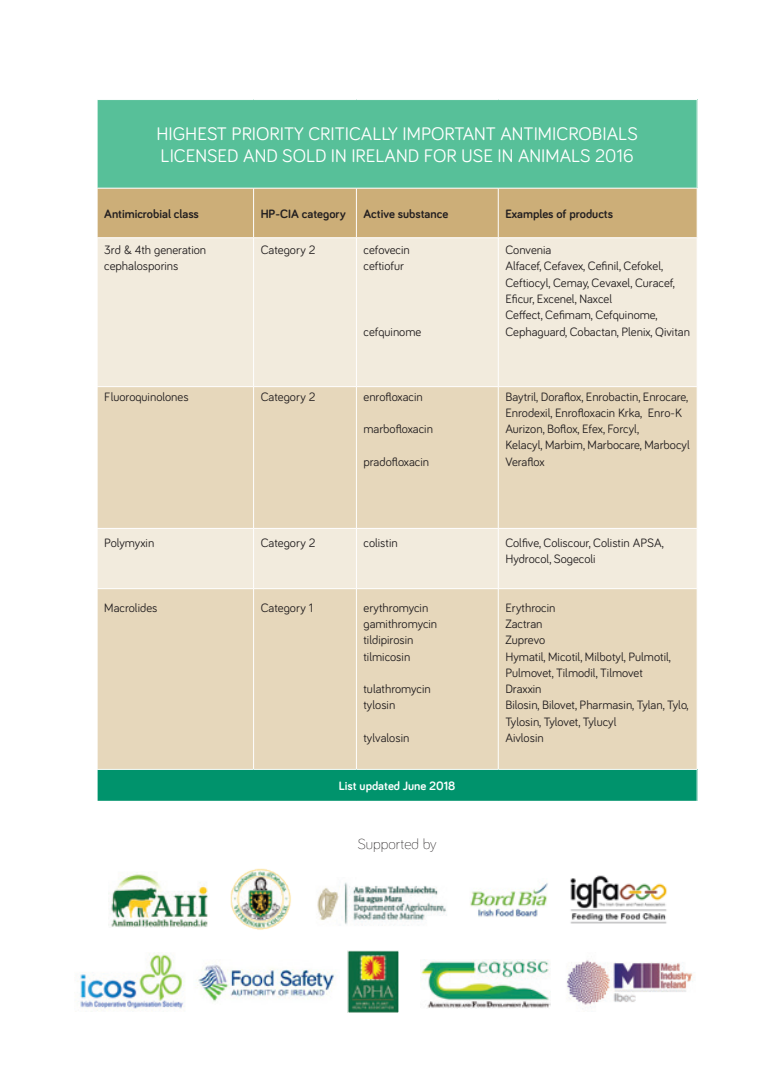
<style>
.page{position:relative;width:773px;height:1081px;background:#fff}
.page>*{position:absolute;margin:0;border:0;box-sizing:border-box;transform-origin:0 0}
.t1{font:18.75px/22.5px "Bariol";color:#fff}
.t2{font:300 15px "Bariol";color:#231f20}
.t3{font:12.5px/16.2px "Bariol";color:#231f20}
.t4{font:700 12.5px "Bariol";color:#231f20}
.t5{font:700 12.5px "Bariol";color:#fff}
</style>
<div class="page">
<div style="left:97px;top:100px;width:600px;height:88px;background:#57c099"></div>
<div style="left:98px;top:189px;width:598px;height:48px;background:#ccae78"></div>
<div style="left:98px;top:238px;width:598px;height:148px;background:#f2ebdd"></div>
<svg style="left:98px;top:387px;width:598px;height:382px;background:#e7dac0"></svg>
<div style="left:97px;top:769px;width:600px;height:32px;background:#00936c"></div>
<hr style="left:253px;top:188px;width:1px;height:49px;background:#fff">
<hr style="left:356px;top:188px;width:1px;height:49px;background:#fff">
<hr style="left:498px;top:188px;width:1px;height:49px;background:#fff">
<hr style="left:253px;top:238px;width:1px;height:148px;background:#fff">
<hr style="left:356px;top:238px;width:1px;height:148px;background:#fff">
<hr style="left:498px;top:238px;width:1px;height:148px;background:#fff">
<hr style="left:253px;top:387px;width:1px;height:141px;background:#fff">
<hr style="left:356px;top:387px;width:1px;height:141px;background:#fff">
<hr style="left:498px;top:387px;width:1px;height:141px;background:#fff">
<hr style="left:97px;top:528px;width:156px;height:1px;background:#fff">
<hr style="left:253px;top:528px;width:103px;height:1px;background:#fff">
<hr style="left:253px;top:529px;width:1px;height:59px;background:#fff">
<hr style="left:356px;top:528px;width:142px;height:1px;background:#fff">
<hr style="left:356px;top:529px;width:1px;height:59px;background:#fff">
<hr style="left:498px;top:528px;width:199px;height:1px;background:#fff">
<hr style="left:498px;top:529px;width:1px;height:59px;background:#fff">
<hr style="left:97px;top:588px;width:156px;height:1px;background:#fff">
<hr style="left:253px;top:588px;width:103px;height:1px;background:#fff">
<hr style="left:253px;top:589px;width:1px;height:180px;background:#fff">
<hr style="left:356px;top:588px;width:142px;height:1px;background:#fff">
<hr style="left:356px;top:589px;width:1px;height:180px;background:#fff">
<hr style="left:498px;top:588px;width:199px;height:1px;background:#fff">
<hr style="left:498px;top:589px;width:1px;height:180px;background:#fff">
<hr style="left:97px;top:769px;width:156px;height:1px;background:#fff">
<hr style="left:253px;top:769px;width:103px;height:1px;background:#fff">
<hr style="left:356px;top:769px;width:142px;height:1px;background:#fff">
<hr style="left:498px;top:769px;width:199px;height:1px;background:#fff">
<hr style="left:97px;top:770px;width:1px;height:31px;background:#fff">
<hr style="left:696px;top:770px;width:1px;height:31px;background:#fff">
<hr style="left:97px;top:100px;width:1px;height:88px;background:#fff">
<hr style="left:696px;top:100px;width:1px;height:88px;background:#fff">
<img style="left:421px;top:959px;width:129px;height:49px">
<img style="left:349px;top:952px;width:48px;height:59px">
<div style="left:347px;top:950px;width:52px;height:63px;border:1px solid #fff"></div>
<img style="left:566px;top:960px;width:127px;height:47px">
<img style="left:198px;top:964px;width:137px;height:38px">
<img style="left:77px;top:952px;width:108px;height:59px">
<img style="left:317px;top:882px;width:130px;height:44px">
<img style="left:108px;top:874px;width:100px;height:53px">
<img style="left:230px;top:868px;width:61px;height:62px">
<img style="left:470px;top:883px;width:78px;height:34px">
<img style="left:570px;top:875px;width:97px;height:49px">
<h1 class="t1" style="left:156px;top:122px;width:483px">HIGHEST PRIORITY CRITICALLY IMPORTANT ANTIMICROBIALS<br>LICENSED AND SOLD IN IRELAND FOR USE IN ANIMALS 2016</h1>
<p class="t4" style="left:104px;top:205px;width:96px">Antimicrobial class</p>
<p class="t4" style="left:260px;top:205px;width:86px">HP-CIA category</p>
<p class="t4" style="left:363px;top:205px;width:86px">Active substance</p>
<p class="t4" style="left:505px;top:205px;width:109px">Examples of products</p>
<p class="t3" style="left:104px;top:241px;width:103px">3rd &amp; 4th generation cephalosporins</p>
<p class="t3" style="left:260px;top:241px;width:56px">Category 2</p>
<p class="t3" style="left:363px;top:241px;width:48px">cefovecin ceftiofur</p>
<p class="t3" style="left:505px;top:241px;width:186px">Convenia<br>Alfacef, Cefavex, Cefinil, Cefokel,<br>Ceftiocyl, Cemay, Cevaxel, Curacef,<br>Eficur, Excenel, Naxcel<br>Ceffect, Cefimam, Cefquinome,<br>Cephaguard, Cobactan, Plenix, Qivitan</p>
<p class="t3" style="left:363px;top:323px;width:59px">cefquinome</p>
<p class="t3" style="left:104px;top:388px;width:86px">Fluoroquinolones</p>
<p class="t3" style="left:260px;top:388px;width:56px">Category 2</p>
<p class="t3" style="left:363px;top:388px;width:61px">enrofloxacin</p>
<p class="t3" style="left:363px;top:420px;width:71px">marbofloxacin</p>
<p class="t3" style="left:363px;top:453px;width:67px">pradofloxacin</p>
<p class="t3" style="left:505px;top:388px;width:186px">Baytril, Doraflox, Enrobactin, Enrocare,<br>Enrodexil, Enrofloxacin Krka, Enro-K<br>Aurizon, Boflox, Efex, Forcyl,<br>Kelacyl, Marbim, Marbocare, Marbocyl<br>Veraflox</p>
<p class="t3" style="left:104px;top:534px;width:52px">Polymyxin</p>
<p class="t3" style="left:260px;top:534px;width:56px">Category 2</p>
<p class="t3" style="left:363px;top:534px;width:36px">colistin</p>
<p class="t3" style="left:505px;top:534px;width:160px">Colfive, Coliscour, Colistin APSA,<br>Hydrocol, Sogecoli</p>
<p class="t3" style="left:104px;top:599px;width:55px">Macrolides</p>
<p class="t3" style="left:260px;top:599px;width:54px">Category 1</p>
<p class="t3" style="left:363px;top:599px;width:75px">erythromycin gamithromycin tildipirosin tilmicosin</p>
<p class="t3" style="left:363px;top:680px;width:69px">tulathromycin tylosin</p>
<p class="t3" style="left:363px;top:729px;width:47px">tylvalosin</p>
<p class="t3" style="left:505px;top:599px;width:185px">Erythrocin<br>Zactran<br>Zuprevo<br>Hymatil, Micotil, Milbotyl, Pulmotil,<br>Pulmovet, Tilmodil, Tilmovet<br>Draxxin<br>Bilosin, Bilovet, Pharmasin, Tylan, Tylo,<br>Tylosin, Tylovet, Tylucyl<br>Aivlosin</p>
<p class="t5" style="left:339px;top:777px;width:118px">List updated June 2018</p>
<p class="t2" style="left:358px;top:834px;width:80px">Supported by</p>
</div>
